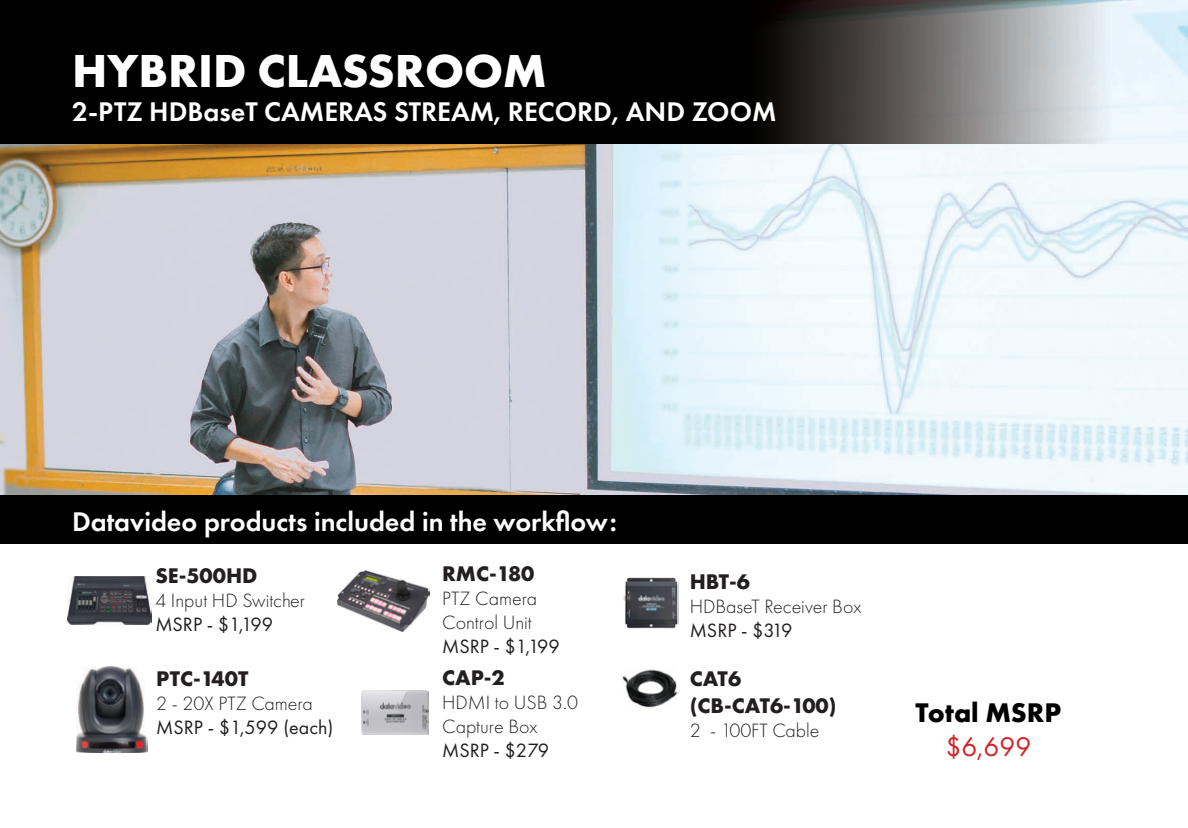
<style>
.page{position:relative;width:1188px;height:828px;background:#fff}
.page>*{position:absolute;margin:0;border:0;box-sizing:border-box;transform-origin:0 0}
.t1{font:700 48px "Futura PT";color:#fff}
.t2{font:600 28px "Futura PT";color:#fff}
.t3{font:700 28px "Futura PT";color:#000}
.t4{font:28px "Futura PT";color:#d1232a}
.t5{font:700 22px/26.4px "Futura PT";color:#231f20}
.t6{font:300 20px/24px "Futura PT";color:#231f20}
.t7{font:20px "Futura PT";color:#231f20}
</style>
<div class="page">
<img style="left:0;top:143px;width:1188px;height:352px">
<img style="left:0;top:0;width:1188px;height:143px">
<div style="left:0;top:495px;width:1188px;height:49px;background:#000"></div>
<img style="left:622px;top:669px;width:56px;height:39px">
<img style="left:68px;top:576px;width:83px;height:48px">
<img style="left:338px;top:571px;width:92px;height:60px">
<img style="left:361px;top:690px;width:68px;height:44px">
<img style="left:76px;top:666px;width:71px;height:87px">
<img style="left:624px;top:577px;width:54px;height:52px">
<h1 class="t1" style="left:72px;top:40px;width:476px">HYBRID CLASSROOM</h1>
<h2 class="t2" style="left:72px;top:94px;width:706px">2-PTZ HDBaseT CAMERAS STREAM, RECORD, AND ZOOM</h2>
<h2 class="t2" style="left:72px;top:504px;width:546px">Datavideo products included in the workflow:</h2>
<p class="t5" style="left:442px;top:560px;width:94px">RMC-180</p>
<p class="t6" style="left:442px;top:587px;width:97px">PTZ Camera<br>Control Unit</p>
<p class="t7" style="left:442px;top:634px;width:119px">MSRP - $1,199</p>
<p class="t5" style="left:155px;top:561px;width:104px">SE-500HD</p>
<p class="t6" style="left:155px;top:588px;width:151px">4 Input HD Switcher</p>
<p class="t7" style="left:155px;top:612px;width:119px">MSRP - $1,199</p>
<p class="t5" style="left:156px;top:665px;width:94px">PTC-140T</p>
<p class="t6" style="left:156px;top:692px;width:158px">2 - 20X PTZ Camera</p>
<p class="t7" style="left:156px;top:716px;width:179px">MSRP - $1,599 (each)</p>
<p class="t5" style="left:442px;top:664px;width:64px">CAP-2</p>
<p class="t6" style="left:442px;top:690px;width:138px">HDMI to USB 3.0<br>Capture Box</p>
<p class="t7" style="left:442px;top:738px;width:108px">MSRP - $279</p>
<p class="t5" style="left:690px;top:568px;width:62px">HBT-6</p>
<p class="t6" style="left:690px;top:595px;width:173px">HDBaseT Receiver Box</p>
<p class="t7" style="left:690px;top:619px;width:104px">MSRP - $319</p>
<p class="t5" style="left:690px;top:665px;width:148px">CAT6 (CB-CAT6-100)</p>
<p class="t6" style="left:690px;top:718px;width:131px">2 - 100FT Cable</p>
<h2 class="t3" style="left:916px;top:695px;width:147px">Total MSRP</h2>
<h2 class="t4" style="left:945px;top:730px;width:87px">$6,699</h2>
</div>
